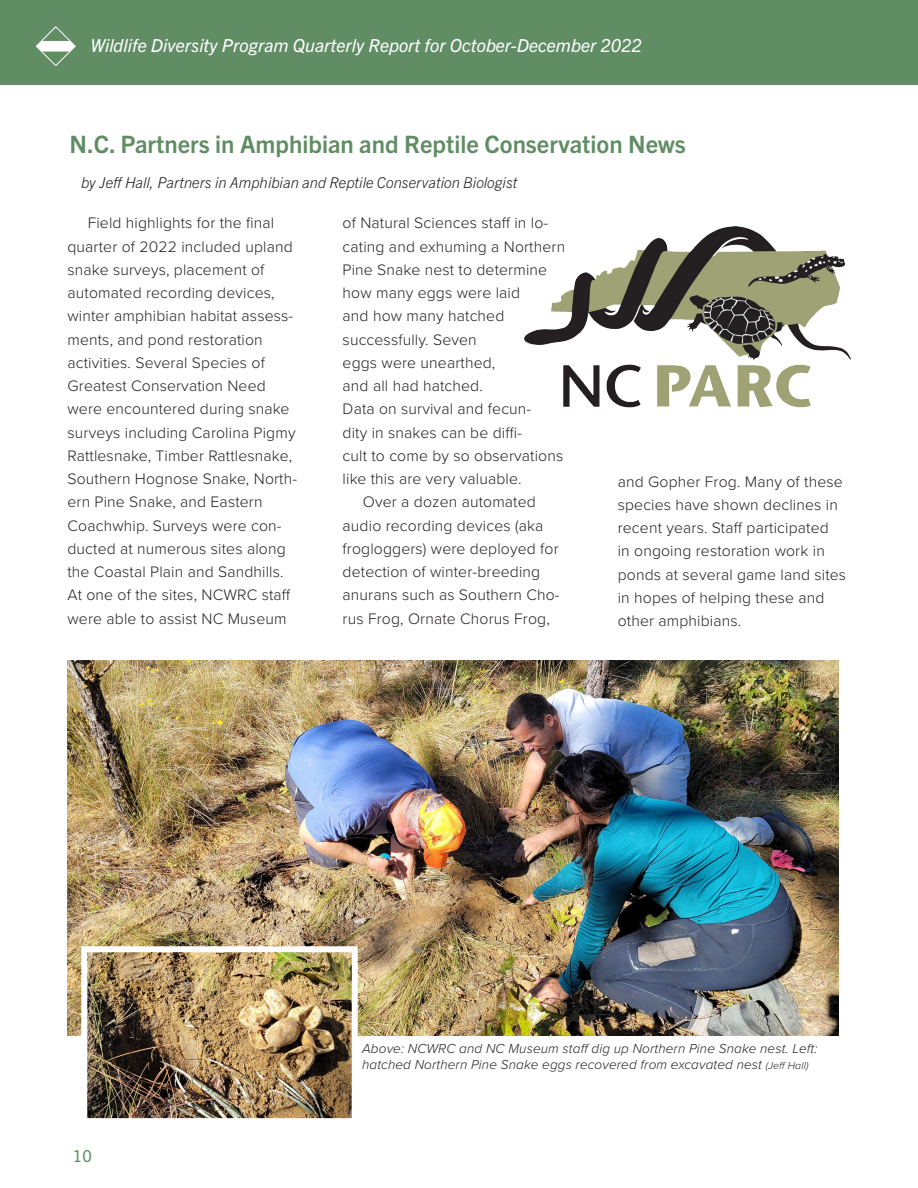
<style>
.page{position:relative;width:918px;height:1188px;background:#fff}
.page>*{position:absolute;margin:0;border:0;box-sizing:border-box;transform-origin:0 0}
.Headline_for_TOC{font:700 24px "Trade Gothic Next LT Pro";color:#608d64}
.t1{font:italic 18px "Trade Gothic Next LT Pro";color:#fff}
.t2{font:16.5px "Trade Gothic Next LT Pro";color:#608d64}
.Body_Text{font:300 15.75px/23.2px "Proxima Nova";letter-spacing:.01em;color:#231f20}
.Byline{font:italic 300 15px "Trade Gothic Next LT Pro";color:#231f20}
.Photo_caption{font:italic 300 13.5px/16.2px "Proxima Nova";letter-spacing:.01em;color:#231f20}
.s1{font-size:10.5px}
</style>
<div class="page">
<div style="left:0;top:0;width:918px;height:84px;background:#608d64"></div>
<svg style="left:36px;top:26px;width:40px;height:40px"></svg>
<img style="left:524px;top:227px;width:326px;height:181px">
<img style="left:68px;top:661px;width:771px;height:374px">
<img style="left:88px;top:953px;width:263px;height:164px">
<div style="left:81px;top:946px;width:277px;height:178px;border:6px solid #fff"></div>
<p class="t1" style="left:90px;top:32px;width:553px">Wildlife Diversity Program Quarterly Report for October-December 2022</p>
<p class="Headline_for_TOC" style="left:70px;top:128px;width:618px">N.C. Partners in Amphibian and Reptile Conservation News</p>
<p class="Byline" style="left:81px;top:172px;width:438px">by Jeff Hall, Partners in Amphibian and Reptile Conservation Biologist</p>
<p class="Body_Text" style="left:343px;top:211px;width:224px">of Natural Sciences staff in lo&shy;cating and exhuming a Northern<br>Pine Snake nest to determine how many eggs were laid<br>and how many hatched successfully. Seven<br>eggs were unearthed,<br>and all had hatched.<br>Data on survival and fecun-<br>dity in snakes can be diffi-<br>cult to come by so observations like this are very valuable.</p>
<p class="Body_Text" style="left:343px;top:490px;width:219px;text-indent:20px">Over a dozen automated audio recording devices (aka frogloggers) were deployed for detection of winter-breeding anurans such as Southern Cho&shy;rus Frog, Ornate Chorus Frog,</p>
<p class="Body_Text" style="left:68px;top:211px;width:231px;text-indent:20px">Field highlights for the final quarter of 2022 included upland snake surveys, placement of automated recording devices, winter amphibian habitat assess&shy;ments, and pond restoration activities. Several Species of<br>Greatest Conservation Need were encountered during snake surveys including Carolina Pigmy<br>Rattlesnake, Timber Rattlesnake,<br>Southern Hognose Snake, North&shy;ern Pine Snake, and Eastern<br>Coachwhip. Surveys were con&shy;ducted at numerous sites along the Coastal Plain and Sandhills.<br>At one of the sites, NCWRC staff were able to assist NC Museum</p>
<p class="Body_Text" style="left:618px;top:469px;width:230px">and Gopher Frog. Many of these species have shown declines in recent years. Staff participated<br>in ongoing restoration work in ponds at several game land sites in hopes of helping these and other amphibians.</p>
<p class="t2" style="left:73px;top:1144px;width:20px">10</p>
<p class="Photo_caption" style="left:362px;top:1039px;width:457px">Above: NCWRC and NC Museum staff dig up Northern Pine Snake nest. Left: hatched Northern Pine Snake eggs recovered from excavated nest <span class="s1">(Jeff Hall)</span></p>
</div>
